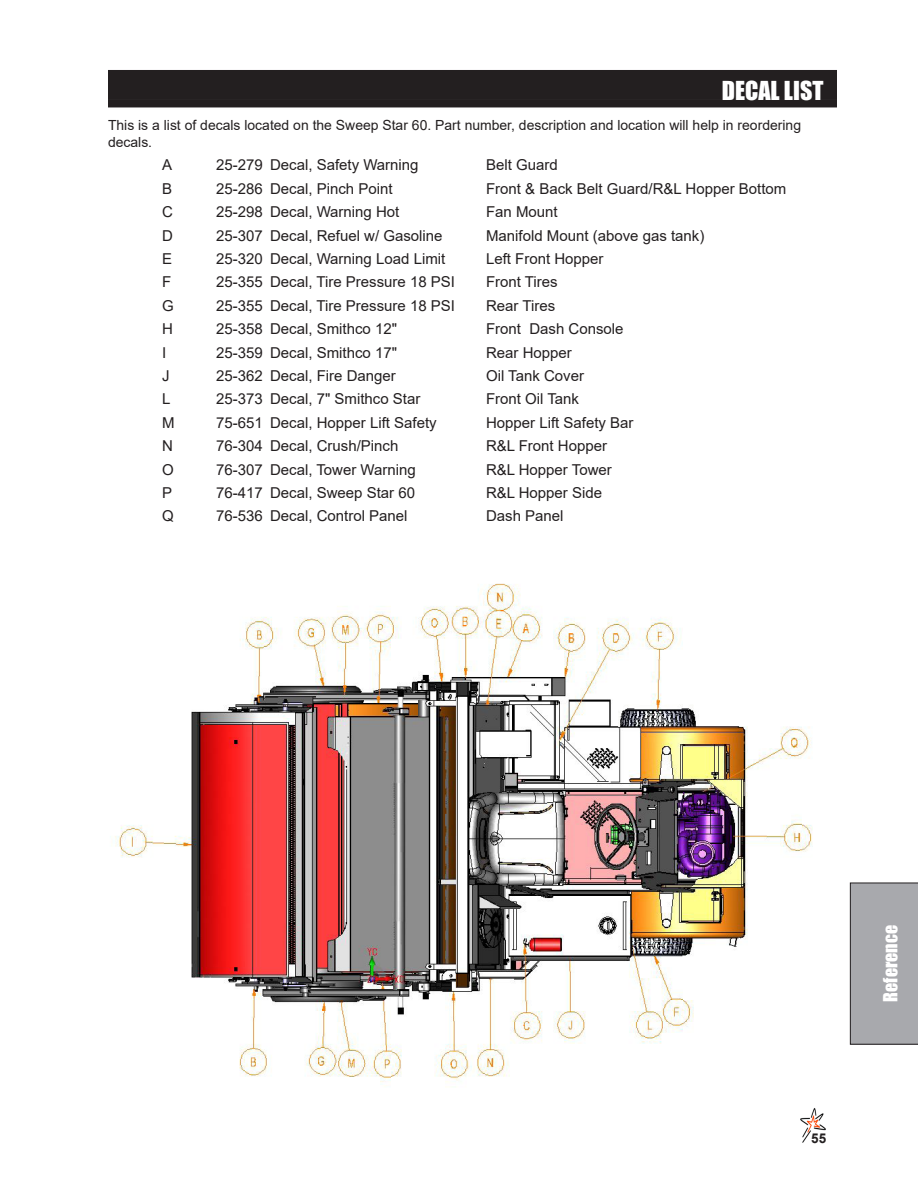
<style>
.page{position:relative;width:918px;height:1188px;background:#fff}
.page>*{position:absolute;margin:0;border:0;box-sizing:border-box;transform-origin:0 0}
.Header_Right{font:24px "Impact";color:#fff}
.t1{font:18px "Impact";color:#fff}
.Body_text{font:15px "Arial";color:#231f20}
.Body_text-2{font:13.95px/16.8px "Arial";color:#231f20}
.t2{font:700 13.5px "Arial";color:#231f20}
</style>
<div class="page">
<img style="left:800px;top:1108px;width:26px;height:35px">
<div style="left:850px;top:883px;width:68px;height:162px;background:#a8a9ad"></div>
<div style="left:108px;top:70px;width:729px;height:30px;background:#231f20"></div>
<div style="left:108px;top:100px;width:729px;height:7px;background:#231f20"></div>
<img style="left:115px;top:583px;width:698px;height:499px">
<p class="Header_Right" style="left:722px;top:72px;width:103px">DECAL LIST</p>
<p class="Body_text-2" style="left:108px;top:117px;width:695px">This is a list of decals located on the Sweep Star 60. Part number, description and location will help in reordering decals.</p>
<p class="Body_text" style="left:162px;top:155px;width:12px">A</p>
<p class="Body_text" style="left:216px;top:155px;width:204px">25-279 Decal, Safety Warning</p>
<p class="Body_text" style="left:486px;top:155px;width:73px">Belt Guard</p>
<p class="Body_text" style="left:162px;top:178px;width:12px">B</p>
<p class="Body_text" style="left:216px;top:178px;width:178px">25-286 Decal, Pinch Point</p>
<p class="Body_text" style="left:486px;top:178px;width:302px">Front &amp; Back Belt Guard/R&amp;L Hopper Bottom</p>
<p class="Body_text" style="left:162px;top:202px;width:12px">C</p>
<p class="Body_text" style="left:216px;top:202px;width:185px">25-298 Decal, Warning Hot</p>
<p class="Body_text" style="left:486px;top:202px;width:73px">Fan Mount</p>
<p class="Body_text" style="left:162px;top:225px;width:12px">D</p>
<p class="Body_text" style="left:216px;top:225px;width:228px">25-307 Decal, Refuel w/ Gasoline</p>
<p class="Body_text" style="left:486px;top:225px;width:220px">Manifold Mount (above gas tank)</p>
<p class="Body_text" style="left:162px;top:248px;width:12px">E</p>
<p class="Body_text" style="left:216px;top:248px;width:231px">25-320 Decal, Warning Load Limit</p>
<p class="Body_text" style="left:486px;top:248px;width:119px">Left Front Hopper</p>
<p class="Body_text" style="left:162px;top:272px;width:11px">F</p>
<p class="Body_text" style="left:216px;top:272px;width:241px">25-355 Decal, Tire Pressure 18 PSI</p>
<p class="Body_text" style="left:486px;top:272px;width:73px">Front Tires</p>
<p class="Body_text" style="left:162px;top:295px;width:13px">G</p>
<p class="Body_text" style="left:216px;top:295px;width:241px">25-355 Decal, Tire Pressure 18 PSI</p>
<p class="Body_text" style="left:486px;top:295px;width:71px">Rear Tires</p>
<p class="Body_text" style="left:162px;top:319px;width:12px">H</p>
<p class="Body_text" style="left:216px;top:319px;width:183px">25-358 Decal, Smithco 12"</p>
<p class="Body_text" style="left:486px;top:319px;width:139px">Front Dash Console</p>
<p class="Body_text" style="left:162px;top:342px;width:6px">I</p>
<p class="Body_text" style="left:216px;top:342px;width:183px">25-359 Decal, Smithco 17"</p>
<p class="Body_text" style="left:486px;top:342px;width:87px">Rear Hopper</p>
<p class="Body_text" style="left:162px;top:365px;width:9px">J</p>
<p class="Body_text" style="left:216px;top:365px;width:181px">25-362 Decal, Fire Danger</p>
<p class="Body_text" style="left:486px;top:365px;width:100px">Oil Tank Cover</p>
<p class="Body_text" style="left:162px;top:389px;width:10px">L</p>
<p class="Body_text" style="left:216px;top:389px;width:206px">25-373 Decal, 7" Smithco Star</p>
<p class="Body_text" style="left:486px;top:389px;width:95px">Front Oil Tank</p>
<p class="Body_text" style="left:162px;top:412px;width:14px">M</p>
<p class="Body_text" style="left:216px;top:412px;width:222px">75-651 Decal, Hopper Lift Safety</p>
<p class="Body_text" style="left:486px;top:412px;width:149px">Hopper Lift Safety Bar</p>
<p class="Body_text" style="left:162px;top:436px;width:12px">N</p>
<p class="Body_text" style="left:216px;top:436px;width:184px">76-304 Decal, Crush/Pinch</p>
<p class="Body_text" style="left:486px;top:436px;width:123px">R&amp;L Front Hopper</p>
<p class="Body_text" style="left:162px;top:459px;width:13px">O</p>
<p class="Body_text" style="left:216px;top:459px;width:201px">76-307 Decal, Tower Warning</p>
<p class="Body_text" style="left:486px;top:459px;width:127px">R&amp;L Hopper Tower</p>
<p class="Body_text" style="left:162px;top:482px;width:12px">P</p>
<p class="Body_text" style="left:216px;top:482px;width:201px">76-417 Decal, Sweep Star 60</p>
<p class="Body_text" style="left:486px;top:482px;width:118px">R&amp;L Hopper Side</p>
<p class="Body_text" style="left:162px;top:506px;width:13px">Q</p>
<p class="Body_text" style="left:216px;top:506px;width:193px">76-536 Decal, Control Panel</p>
<p class="Body_text" style="left:486px;top:506px;width:79px">Dash Panel</p>
<p class="t2" style="left:811px;top:1129px;width:17px">55</p>
<p class="t1" style="left:876px;top:1002px;width:78px;rotate:-90deg">Reference</p>
</div>
